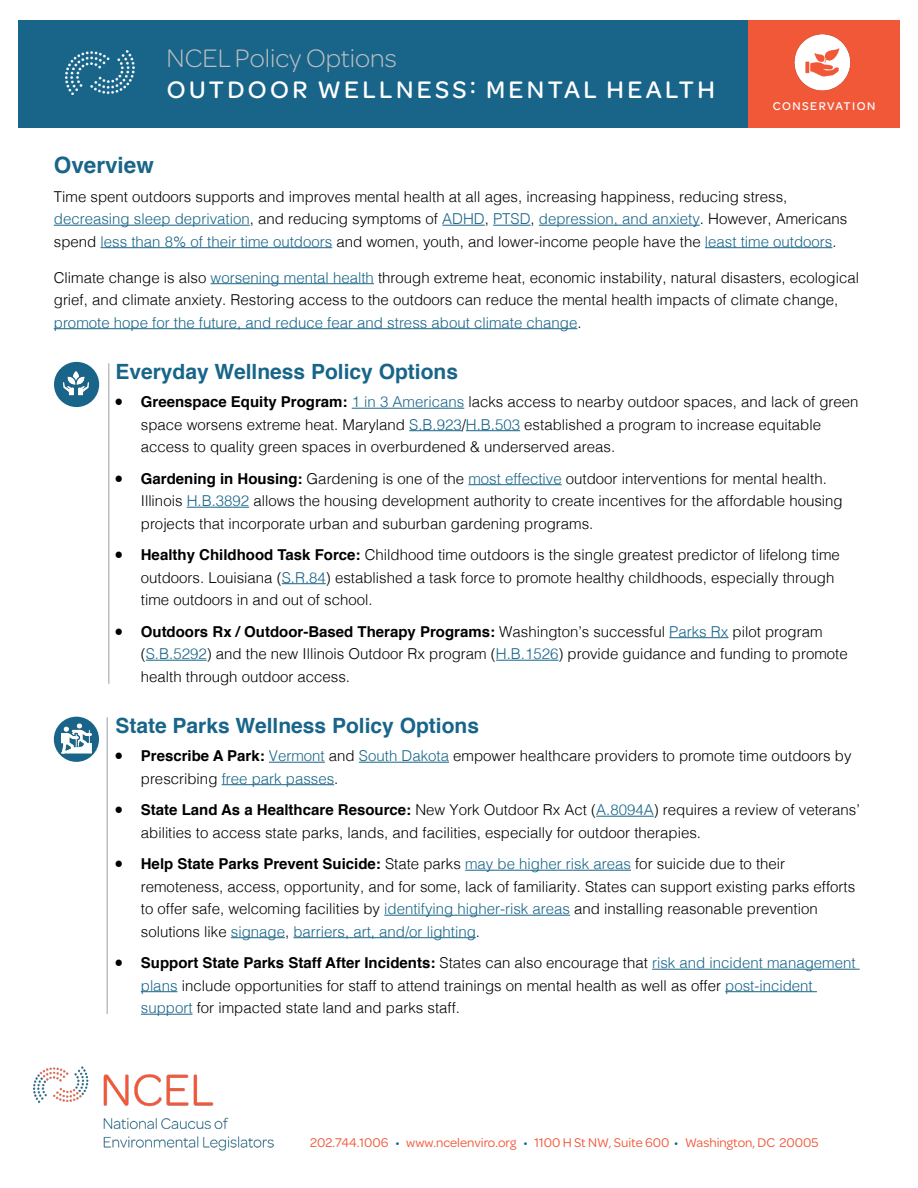
<style>
.page{position:relative;width:918px;height:1188px;background:#fff}
.page>*{position:absolute;margin:0;border:0;box-sizing:border-box;transform-origin:0 0}
.t1{font:300 27px "Omnes";color:#bcbec0}
.t2{font:500 25.5px "Omnes";letter-spacing:.13em;color:#fff}
.t3{font:700 22.5px "Helvetica";color:#186589}
.t4{font:700 21px "Helvetica";color:#186589}
.t5{font:300 15px/22.5px "Helvetica";color:#000}
.t6{font:13.5px "Omnes";color:#f15838}
.t7{font:500 12px "Omnes";letter-spacing:.12em;color:#fff}
.s1{color:#186589}
.s2{font-family:"Helvetica Neue";font-weight:400;font-size:18px}
.s3{font-weight:700}
</style>
<div class="page">
<div style="left:18px;top:20px;width:730px;height:108px;background:#186589"></div>
<img style="left:66px;top:51px;width:68px;height:44px">
<img style="left:34px;top:1067px;width:239px;height:84px">
<hr style="left:54px;top:225px;width:196px;height:1px;background:#186589">
<hr style="left:442px;top:225px;width:43px;height:1px;background:#186589">
<hr style="left:493px;top:225px;width:38px;height:1px;background:#186589">
<hr style="left:539px;top:225px;width:161px;height:1px;background:#186589">
<hr style="left:101px;top:247px;width:231px;height:1px;background:#186589">
<hr style="left:705px;top:247px;width:127px;height:1px;background:#186589">
<hr style="left:211px;top:283px;width:163px;height:1px;background:#186589">
<hr style="left:54px;top:328px;width:523px;height:1px;background:#186589">
<hr style="left:352px;top:408px;width:112px;height:1px;background:#186589">
<hr style="left:409px;top:430px;width:53px;height:1px;background:#186589">
<hr style="left:466px;top:430px;width:54px;height:1px;background:#186589">
<hr style="left:468px;top:484px;width:94px;height:1px;background:#186589">
<hr style="left:187px;top:507px;width:62px;height:1px;background:#186589">
<hr style="left:282px;top:583px;width:44px;height:1px;background:#186589">
<hr style="left:669px;top:637px;width:59px;height:1px;background:#186589">
<hr style="left:146px;top:660px;width:61px;height:1px;background:#186589">
<hr style="left:496px;top:660px;width:62px;height:1px;background:#186589">
<hr style="left:269px;top:762px;width:56px;height:1px;background:#186589">
<hr style="left:359px;top:762px;width:90px;height:1px;background:#186589">
<hr style="left:222px;top:784px;width:112px;height:1px;background:#186589">
<hr style="left:596px;top:816px;width:58px;height:1px;background:#186589">
<hr style="left:465px;top:870px;width:166px;height:1px;background:#186589">
<hr style="left:384px;top:915px;width:186px;height:1px;background:#186589">
<hr style="left:231px;top:937px;width:54px;height:1px;background:#186589">
<hr style="left:293px;top:937px;width:183px;height:1px;background:#186589">
<hr style="left:652px;top:969px;width:208px;height:1px;background:#186589">
<hr style="left:141px;top:991px;width:37px;height:1px;background:#186589">
<hr style="left:725px;top:991px;width:92px;height:1px;background:#186589">
<hr style="left:141px;top:1014px;width:52px;height:1px;background:#186589">
<div style="left:54px;top:362px;width:45px;height:45px;background:#186589;border-radius:50%"></div>
<img style="left:63px;top:367px;width:29px;height:29px">
<div style="left:54px;top:717px;width:45px;height:45px;background:#186589;border-radius:50%"></div>
<img style="left:62px;top:722px;width:30px;height:32px">
<hr style="left:108px;top:363px;width:2px;height:321px;background:#bcbec0">
<hr style="left:106px;top:717px;width:2px;height:297px;background:#bcbec0">
<div style="left:748px;top:20px;width:152px;height:108px;background:#f15838"></div>
<img style="left:795px;top:34px;width:56px;height:57px">
<h1 class="t1" style="left:167px;top:40px;width:232px">NCEL Policy Options</h1>
<h2 class="t2" style="left:167px;top:73px;width:549px">OUTDOOR WELLNESS: MENTAL HEALTH</h2>
<p class="t7" style="left:773px;top:98px;width:104px">CONSERVATION</p>
<h3 class="t3" style="left:54px;top:147px;width:102px">Overview</h3>
<p class="t5" style="left:54px;top:184px;width:795px">Time spent outdoors supports and improves mental health at all ages, increasing happiness, reducing stress, <span class="s1">decreasing sleep deprivation</span>, and reducing symptoms of <span class="s1">ADHD</span>, <span class="s1">PTSD</span>, <span class="s1">depression, and anxiety</span>. However, Americans spend <span class="s1">less than 8% of their time outdoors</span> and women, youth, and lower-income people have the <span class="s1">least time outdoors</span>.</p>
<p class="t5" style="left:54px;top:265px;width:807px">Climate change is also <span class="s1">worsening mental health</span> through extreme heat, economic instability, natural disasters, ecological grief, and climate anxiety. Restoring access to the outdoors can reduce the mental health impacts of climate change, <span class="s1">promote hope for the future, and reduce fear and stress about climate change</span>.</p>
<h3 class="t4" style="left:115px;top:354px;width:344px">Everyday Wellness Policy Options</h3>
<p class="t5" style="left:141px;top:389px;width:719px;text-indent:-27px"><span class="s2">࡟</span> <span class="s3">Greenspace Equity Program:</span> <span class="s1">1 in 3 Americans</span> lacks access to nearby outdoor spaces, and lack of green space worsens extreme heat. Maryland <span class="s1">S.B.923</span>/<span class="s1">H.B.503</span> established a program to increase equitable access to quality green spaces in overburdened &amp; underserved areas.</p>
<p class="t5" style="left:141px;top:466px;width:703px;text-indent:-27px"><span class="s2">࡟</span> <span class="s3">Gardening in Housing:</span> Gardening is one of the <span class="s1">most effective</span> outdoor interventions for mental health.<br>Illinois <span class="s1">H.B.3892</span> allows the housing development authority to create incentives for the affordable housing projects that incorporate urban and suburban gardening programs.</p>
<p class="t5" style="left:141px;top:542px;width:701px;text-indent:-27px"><span class="s2">࡟</span> <span class="s3">Healthy Childhood Task Force:</span> Childhood time outdoors is the single greatest predictor of lifelong time outdoors. Louisiana (<span class="s1">S.R.84</span>) established a task force to promote healthy childhoods, especially through time outdoors in and out of school.</p>
<p class="t5" style="left:141px;top:619px;width:708px;text-indent:-27px"><span class="s2">࡟</span> <span class="s3">Outdoors Rx / Outdoor-Based Therapy Programs:</span> Washington’s successful <span class="s1">Parks Rx</span> pilot program (<span class="s1">S.B.5292</span>) and the new Illinois Outdoor Rx program (<span class="s1">H.B.1526</span>) provide guidance and funding to promote health through outdoor access.</p>
<h3 class="t4" style="left:115px;top:708px;width:365px">State Parks Wellness Policy Options</h3>
<p class="t5" style="left:141px;top:743px;width:712px;text-indent:-27px"><span class="s2">࡟</span> <span class="s3">Prescribe A Park:</span> <span class="s1">Vermont</span> and <span class="s1">South Dakota</span> empower healthcare providers to promote time outdoors by prescribing <span class="s1">free park passes</span>.</p>
<p class="t5" style="left:141px;top:797px;width:720px;text-indent:-27px"><span class="s2">࡟</span> <span class="s3">State Land As a Healthcare Resource:</span> New York Outdoor Rx Act (<span class="s1">A.8094A</span>) requires a review of veterans’ abilities to access state parks, lands, and facilities, especially for outdoor therapies.</p>
<p class="t5" style="left:141px;top:851px;width:716px;text-indent:-27px"><span class="s2">࡟</span> <span class="s3">Help State Parks Prevent Suicide:</span> State parks <span class="s1">may be higher risk areas</span> for suicide due to their remoteness, access, opportunity, and for some, lack of familiarity. States can support existing parks efforts to offer safe, welcoming facilities by <span class="s1">identifying higher-risk areas</span> and installing reasonable prevention solutions like <span class="s1">signage</span>, <span class="s1">barriers, art, and/or lighting</span>.</p>
<p class="t5" style="left:141px;top:950px;width:716px;text-indent:-27px"><span class="s2">࡟</span> <span class="s3">Support State Parks Staff After Incidents:</span> States can also encourage that <span class="s1">risk and incident management plans</span> include opportunities for staff to attend trainings on mental health as well as offer <span class="s1">post-incident support</span> for impacted state land and parks staff.</p>
<p class="t6" style="left:310px;top:1133px;width:510px">202.744.1006 <span class="s1">•</span> www.ncelenviro.org <span class="s1">•</span> 1100 H St NW, Suite 600 <span class="s1">•</span> Washington, DC 20005</p>
</div>
